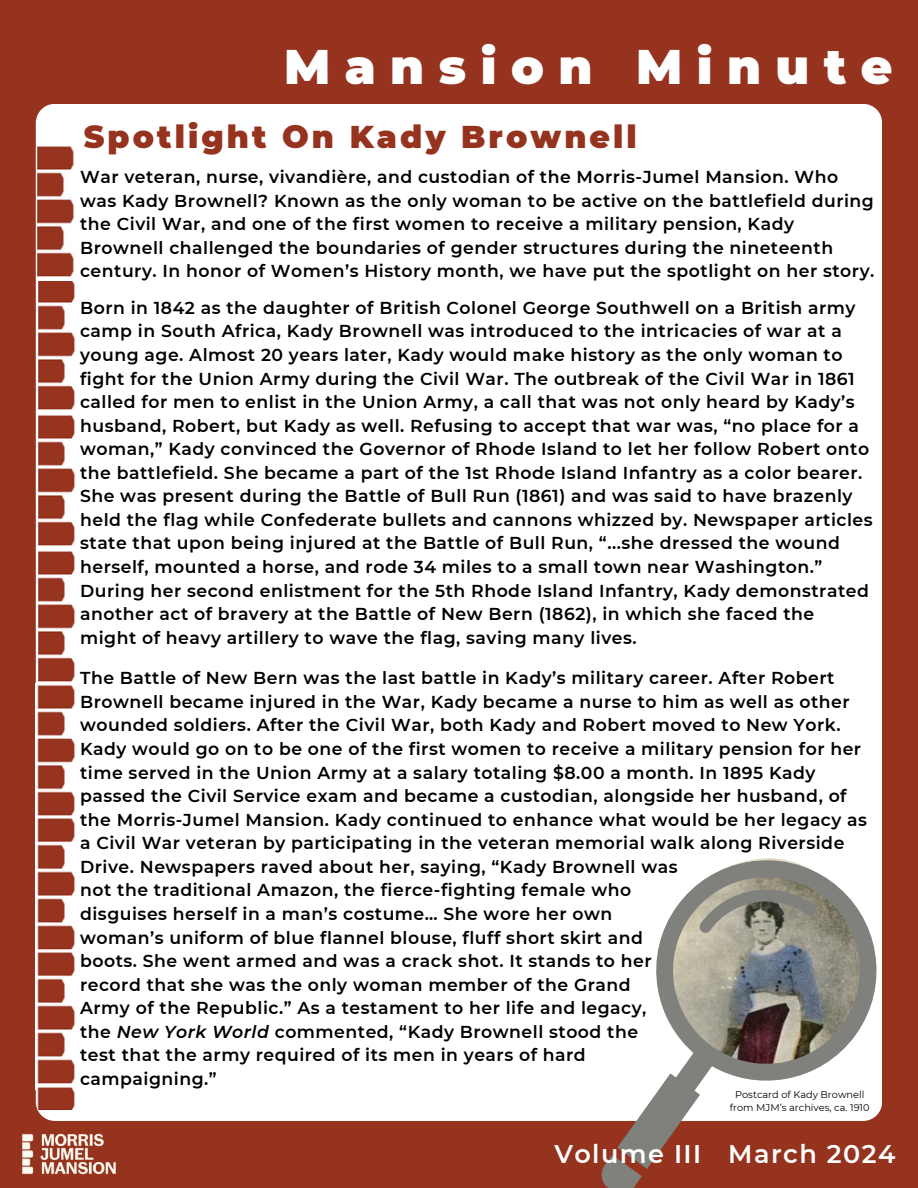
<style>
.page{position:relative;width:918px;height:1188px;background:#95331f}
.page>*{position:absolute;margin:0;border:0;box-sizing:border-box;transform-origin:0 0}
.t1{font:900 48.45px "Montserrat";letter-spacing:.3em;color:#fff}
.t2{font:900 31.5px "Montserrat";letter-spacing:.1em;color:#95331f}
.t3{font:600 25.5px "Montserrat";letter-spacing:.055em;color:#fff}
.t4{font:600 17.25px/23.5px "Montserrat";letter-spacing:.03em;color:#000}
.t5{font:9.75px/13px "Montserrat";color:#000;text-align:center}
.s1{font-style:italic}
</style>
<div class="page">
<div style="left:36px;top:104px;width:846px;height:1017px;background:#fff"></div>
<img style="left:38px;top:277px;width:47px;height:406px">
<img style="left:36px;top:683px;width:49px;height:134px">
<img style="left:36px;top:817px;width:49px;height:134px">
<img style="left:36px;top:951px;width:49px;height:138px">
<img style="left:22px;top:1133px;width:94px;height:42px">
<img style="left:37px;top:144px;width:47px;height:137px">
<svg style="left:575px;top:842px;width:307px;height:327px"></svg>
<svg style="left:695px;top:881px;width:122px;height:53px"></svg>
<svg style="left:597px;top:1151px;width:47px;height:37px"></svg>
<img style="left:38px;top:1085px;width:38px;height:25px">
<h1 class="t1" style="left:284px;top:37px;width:610px">Mansion Minute</h1>
<h2 class="t2" style="left:84px;top:118px;width:555px">Spotlight On Kady Brownell</h2>
<p class="t4" style="left:80px;top:165px;width:796px">War veteran, nurse, vivandière, and custodian of the Morris-Jumel Mansion. Who was Kady Brownell? Known as the only woman to be active on the battlefield during the Civil War, and one of the first women to receive a military pension, Kady Brownell challenged the boundaries of gender structures during the nineteenth century. In honor of Women’s History month, we have put the spotlight on her story.</p>
<p class="t4" style="left:80px;top:296px;width:794px">Born in 1842 as the daughter of British Colonel George Southwell on a British army camp in South Africa, Kady Brownell was introduced to the intricacies of war at a young age. Almost 20 years later, Kady would make history as the only woman to fight for the Union Army during the Civil War. The outbreak of the Civil War in 1861 called for men to enlist in the Union Army, a call that was not only heard by Kady’s husband, Robert, but Kady as well. Refusing to accept that war was, “no place for a woman,” Kady convinced the Governor of Rhode Island to let her follow Robert onto the battlefield. She became a part of the 1st Rhode Island Infantry as a color bearer.<br>She was present during the Battle of Bull Run (1861) and was said to have brazenly held the flag while Confederate bullets and cannons whizzed by. Newspaper articles state that upon being injured at the Battle of Bull Run, “...she dressed the wound herself, mounted a horse, and rode 34 miles to a small town near Washington.” During her second enlistment for the 5th Rhode Island Infantry, Kady demonstrated another act of bravery at the Battle of New Bern (1862), in which she faced the might of heavy artillery to wave the flag, saving many lives.</p>
<p class="t4" style="left:80px;top:666px;width:789px">The Battle of New Bern was the last battle in Kady’s military career. After Robert Brownell became injured in the War, Kady became a nurse to him as well as other wounded soldiers. After the Civil War, both Kady and Robert moved to New York.<br>Kady would go on to be one of the first women to receive a military pension for her time served in the Union Army at a salary totaling $8.00 a month. In 1895 Kady passed the Civil Service exam and became a custodian, alongside her husband, of the Morris-Jumel Mansion. Kady continued to enhance what would be her legacy as a Civil War veteran by participating in the veteran memorial walk along Riverside Drive. Newspapers raved about her, saying, “Kady Brownell was<br>not the traditional Amazon, the fierce-fighting female who<br>disguises herself in a man’s costume… She wore her own<br>woman’s uniform of blue flannel blouse, fluff short skirt and<br>boots. She went armed and was a crack shot. It stands to her<br>record that she was the only woman member of the Grand<br>Army of the Republic.” As a testament to her life and legacy,<br>the <span class="s1">New York World</span> commented, “Kady Brownell stood the<br>test that the army required of its men in years of hard<br>campaigning.”</p>
<p class="t5" style="left:730px;top:1088px;width:141px">Postcard of Kady Brownell from MJM’s archives, ca. 1910</p>
<h3 class="t3" style="left:554px;top:1138px;width:342px">Volume III March 2024</h3>
</div>
